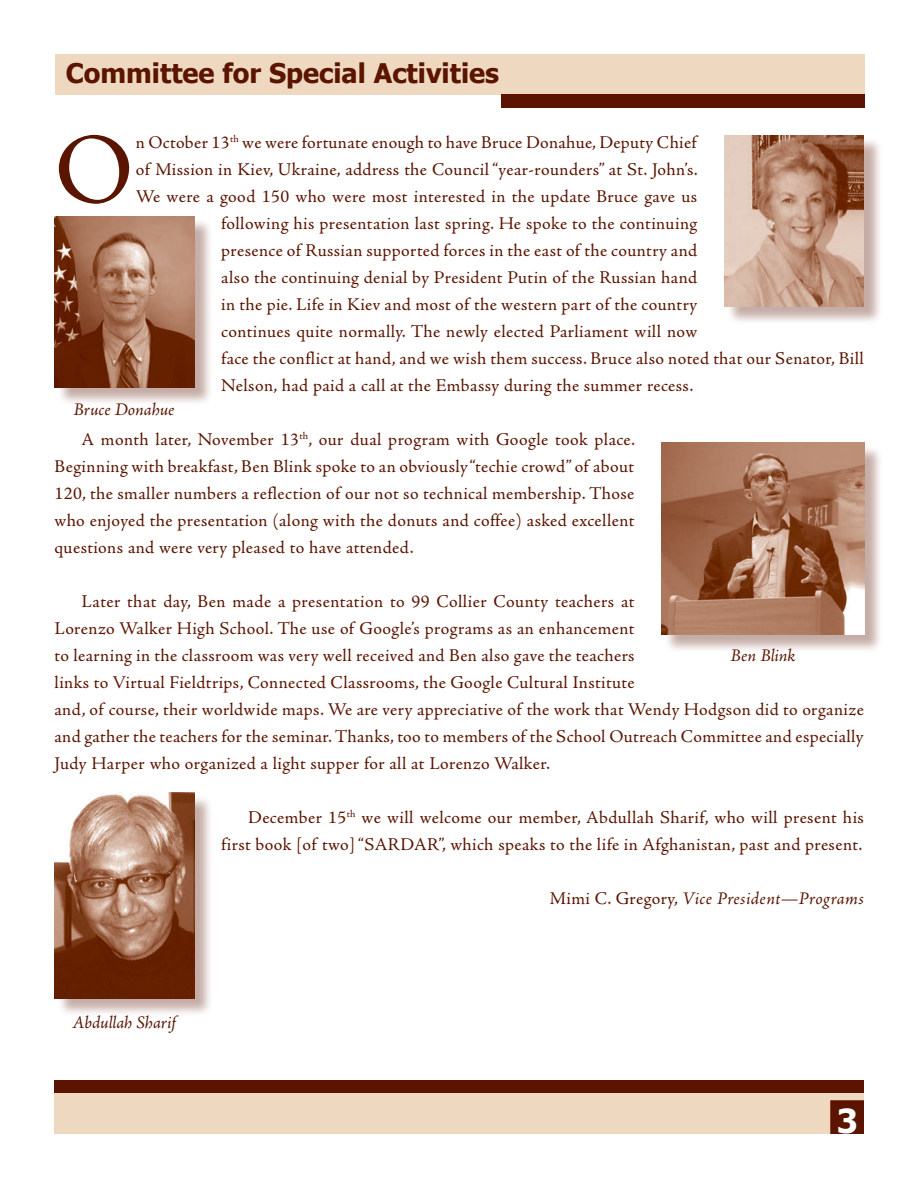
<style>
.page{position:relative;width:918px;height:1188px;background:#fff}
.page>*{position:absolute;margin:0;border:0;box-sizing:border-box;transform-origin:0 0}
.t1{font:100.5px "Adobe Jenson Pro";color:#5a1400}
.t2{font:700 33px "Tahoma";color:#fff}
.t3{font:700 27px "Tahoma";color:#5a1400}
.t4{font:18px/27px "Adobe Jenson Pro";letter-spacing:.02em;color:#5a1400;text-align:justify}
.t5{font:italic 18px "Adobe Jenson Pro";letter-spacing:.02em;color:#5a1400}
.t6{font:italic 18px "Adobe Jenson Pro";color:#5a1400}
.s1{font-style:normal}
</style>
<div class="page">
<div style="left:54px;top:1080px;width:810px;height:14px;background:#5a1400"></div>
<div style="left:54px;top:1094px;width:810px;height:40px;background:#eed9c0"></div>
<div style="left:830px;top:1100px;width:34px;height:34px;background:#5a1400;border:2px solid #5a1400"></div>
<div style="left:55px;top:54px;width:810px;height:40px;background:#eed9c0"></div>
<div style="left:501px;top:94px;width:364px;height:14px;background:#5a1400"></div>
<div style="left:726px;top:137px;width:157px;height:188px;background:#5a1400;opacity:.35"></div>
<img style="left:724px;top:135px;width:140px;height:172px">
<div style="left:57px;top:218px;width:156px;height:188px;background:#5a1400;opacity:.35"></div>
<img style="left:55px;top:216px;width:139px;height:172px">
<div style="left:664px;top:445px;width:220px;height:209px;background:#5a1400;opacity:.35"></div>
<img style="left:662px;top:443px;width:203px;height:192px">
<div style="left:57px;top:795px;width:156px;height:222px;background:#5a1400;opacity:.35"></div>
<img style="left:55px;top:793px;width:139px;height:205px">
<h3 class="t3" style="left:66px;top:54px;width:435px">Committee for Special Activities</h3>
<h1 class="t1" style="left:55px;top:114px;width:80px">O</h1>
<p class="t4" style="left:136px;top:129px;width:562px">n October 13<sup>th</sup> we were fortunate enough to have Bruce Donahue, Deputy Chief</p>
<p class="t4" style="left:136px;top:156px;width:564px">of Mission in Kiev, Ukraine, address the Council “year-rounders” at St. John’s.</p>
<p class="t4" style="left:136px;top:183px;width:563px">We were a good 150 who were most interested in the update Bruce gave us</p>
<p class="t4" style="left:221px;top:210px;width:477px">following his presentation last spring. He spoke to the continuing</p>
<p class="t4" style="left:221px;top:237px;width:478px">presence of Russian supported forces in the east of the country and</p>
<p class="t4" style="left:221px;top:264px;width:478px">also the continuing denial by President Putin of the Russian hand</p>
<p class="t4" style="left:221px;top:291px;width:478px">in the pie. Life in Kiev and most of the western part of the country</p>
<p class="t4" style="left:221px;top:318px;width:478px">continues quite normally. The newly elected Parliament will now</p>
<p class="t4" style="left:221px;top:345px;width:644px">face the conflict at hand, and we wish them success. Bruce also noted that our Senator, Bill</p>
<p class="t4" style="left:221px;top:372px;width:474px">Nelson, had paid a call at the Embassy during the summer recess.</p>
<p class="t4" style="left:55px;top:426px;width:582px;text-indent:27px">A month later, November 13<sup>th</sup>, our dual program with Google took place.<br>Beginning with breakfast, Ben Blink spoke to an obviously “techie crowd” of about 120, the smaller numbers a reflection of our not so technical membership. Those who enjoyed the presentation (along with the donuts and coffee) asked excellent questions and were very pleased to have attended.</p>
<p class="t4" style="left:55px;top:588px;width:811px;text-align:left;text-indent:27px">Later that day, Ben made a presentation to 99 Collier County teachers at<br>Lorenzo Walker High School. The use of Google’s programs as an enhancement<br>to learning in the classroom was very well received and Ben also gave the teachers<br>links to Virtual Fieldtrips, Connected Classrooms, the Google Cultural Institute<br>and, of course, their worldwide maps. We are very appreciative of the work that Wendy Hodgson did to organize and gather the teachers for the seminar. Thanks, too to members of the School Outreach Committee and especially Judy Harper who organized a light supper for all at Lorenzo Walker.</p>
<p class="t4" style="left:221px;top:804px;width:644px;text-align:right">December 15<sup>th</sup> we will welcome our member, Abdullah Sharif, who will present his first book [of two] “SARDAR”, which speaks to the life in Afghanistan, past and present.</p>
<p class="t5" style="left:550px;top:888px;width:316px"><span class="s1">Mimi C. Gregory,</span> Vice President—Programs</p>
<p class="t6" style="left:74px;top:399px;width:103px">Bruce Donahue</p>
<p class="t6" style="left:731px;top:645px;width:66px">Ben Blink</p>
<p class="t6" style="left:72px;top:1012px;width:105px">Abdullah Sharif</p>
<h2 class="t2" style="left:837px;top:1098px;width:23px">3</h2>
</div>
